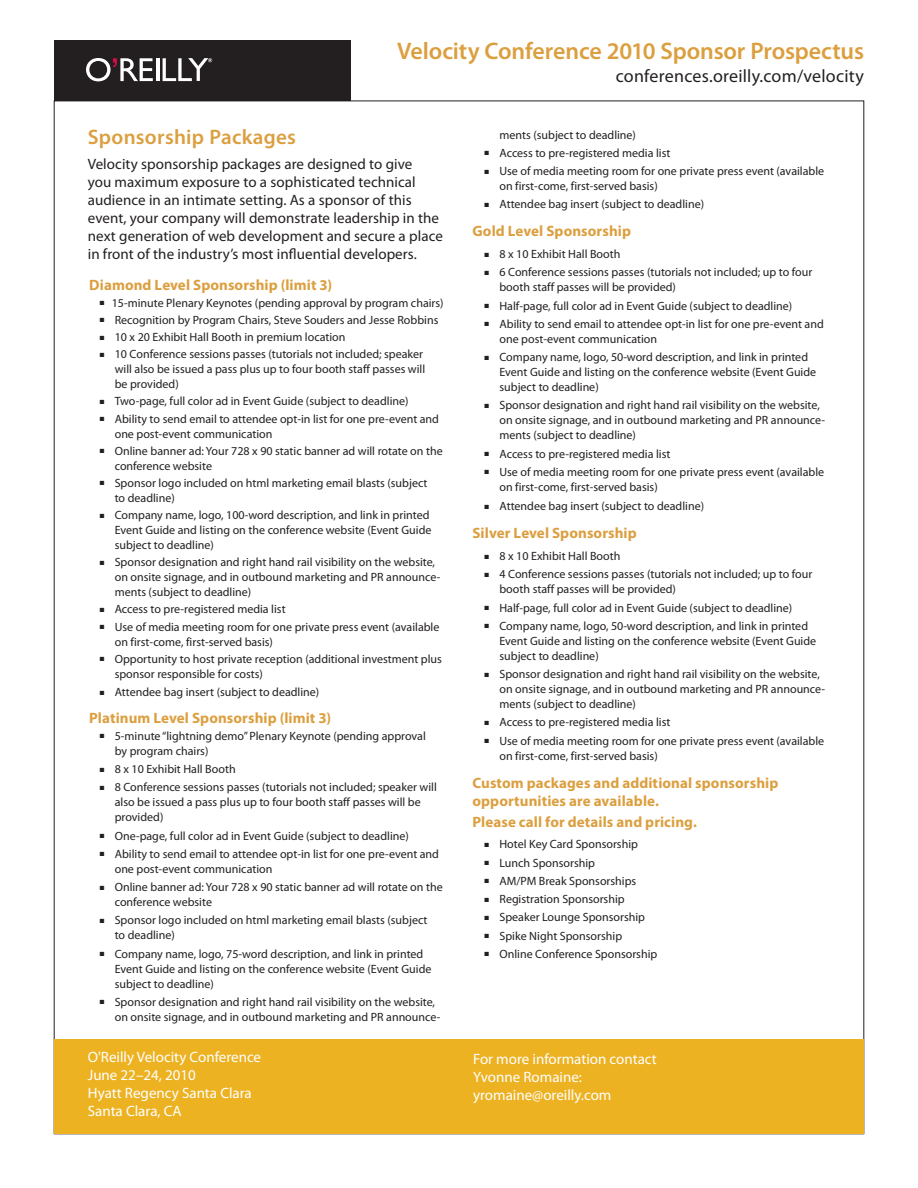
<style>
.page{position:relative;width:918px;height:1188px;background:#fff}
.page>*{position:absolute;margin:0;border:0;box-sizing:border-box;transform-origin:0 0}
.t1{font:600 24px "Myriad Pro";letter-spacing:-.005em;color:#dc9f3f}
.theme{font:600 21px "Myriad Pro";letter-spacing:.015em;color:#dc9f3f}
.t2{font:18px "Myriad Pro";letter-spacing:.01em;color:#231f20}
.text1{font:15px/18px "Myriad Pro";letter-spacing:.005em;color:#231f20}
.subhead_2{font:700 15px/18px "Myriad Pro";letter-spacing:.005em;color:#dc9f3f}
.t3{font:15px "Myriad Pro";color:#fff}
.text3__sponsor_featu{font:700 15px "Myriad Pro";letter-spacing:.005em;color:#dc9f3f}
.bullets{font:12px/15px "Myriad Pro";color:#231f20}
</style>
<div class="page">
<div style="left:54px;top:40px;width:297px;height:61px;background:#231f20"></div>
<svg style="left:86px;top:58px;width:67px;height:23px"></svg>
<hr style="left:156px;top:58px;width:3px;height:23px;background:#fff">
<svg style="left:163px;top:58px;width:49px;height:23px"></svg>
<div style="left:54px;top:1039px;width:810px;height:95px;background:#ecb222"></div>
<p class="t1" style="left:397px;top:37px;width:468px">Velocity Conference 2010 Sponsor Prospectus</p>
<p class="t2" style="left:616px;top:66px;width:250px">conferences.oreilly.com/velocity</p>
<p class="theme" style="left:88px;top:126px;width:210px">Sponsorship Packages</p>
<p class="text1" style="left:88px;top:155px;width:357px">Velocity sponsorship packages are designed to give<br>you maximum exposure to a sophisticated technical audience in an intimate setting. As a sponsor of this event, your company will demonstrate leadership in the next generation of web development and secure a place in front of the industry’s most influential developers.</p>
<p class="text3__sponsor_featu" style="left:89px;top:277px;width:244px">Diamond Level Sponsorship (limit 3)</p>
<p class="bullets" style="left:100px;top:295px;width:345px">■ 15-minute Plenary Keynotes (pending approval by program chairs)</p>
<p class="bullets" style="left:100px;top:313px;width:340px">■ Recognition by Program Chairs, Steve Souders and Jesse Robbins</p>
<p class="bullets" style="left:100px;top:330px;width:247px">■ 10 x 20 Exhibit Hall Booth in premium location</p>
<p class="bullets" style="left:115px;top:347px;width:312px;text-indent:-15px">■ 10 Conference sessions passes (tutorials not included; speaker will also be issued a pass plus up to four booth staff passes will be provided)</p>
<p class="bullets" style="left:100px;top:394px;width:310px">■ Two-page, full color ad in Event Guide (subject to deadline)</p>
<p class="bullets" style="left:115px;top:411px;width:326px;text-indent:-15px">■ Ability to send email to attendee opt-in list for one pre-event and one post-event communication</p>
<p class="bullets" style="left:115px;top:443px;width:329px;text-indent:-15px">■ Online banner ad: Your 728 x 90 static banner ad will rotate on the conference website</p>
<p class="bullets" style="left:115px;top:476px;width:314px;text-indent:-15px">■ Sponsor logo included on html marketing email blasts (subject to deadline)</p>
<p class="bullets" style="left:115px;top:508px;width:318px;text-indent:-15px">■ Company name, logo, 100-word description, and link in printed<br>Event Guide and listing on the conference website (Event Guide subject to deadline)</p>
<p class="bullets" style="left:115px;top:555px;width:327px;text-indent:-15px">■ Sponsor designation and right hand rail visibility on the website, on onsite signage, and in outbound marketing and PR announce&shy;ments (subject to deadline)</p>
<p class="bullets" style="left:100px;top:602px;width:187px">■ Access to pre-registered media list</p>
<p class="bullets" style="left:115px;top:619px;width:326px;text-indent:-15px">■ Use of media meeting room for one private press event (available on first-come, first-served basis)</p>
<p class="bullets" style="left:115px;top:651px;width:329px;text-indent:-15px">■ Opportunity to host private reception (additional investment plus sponsor responsible for costs)</p>
<p class="bullets" style="left:100px;top:685px;width:221px">■ Attendee bag insert (subject to deadline)</p>
<p class="text3__sponsor_featu" style="left:89px;top:710px;width:243px">Platinum Level Sponsorship (limit 3)</p>
<p class="bullets" style="left:115px;top:729px;width:313px;text-indent:-15px">■ 5-minute “lightning demo” Plenary Keynote (pending approval by program chairs)</p>
<p class="bullets" style="left:100px;top:762px;width:137px">■ 8 x 10 Exhibit Hall Booth</p>
<p class="bullets" style="left:115px;top:780px;width:324px;text-indent:-15px">■ 8 Conference sessions passes (tutorials not included; speaker will also be issued a pass plus up to four booth staff passes will be provided)</p>
<p class="bullets" style="left:100px;top:828px;width:311px">■ One-page, full color ad in Event Guide (subject to deadline)</p>
<p class="bullets" style="left:115px;top:847px;width:326px;text-indent:-15px">■ Ability to send email to attendee opt-in list for one pre-event and one post-event communication</p>
<p class="bullets" style="left:115px;top:880px;width:329px;text-indent:-15px">■ Online banner ad: Your 728 x 90 static banner ad will rotate on the conference website</p>
<p class="bullets" style="left:115px;top:913px;width:314px;text-indent:-15px">■ Sponsor logo included on html marketing email blasts (subject to deadline)</p>
<p class="bullets" style="left:115px;top:946px;width:318px;text-indent:-15px">■ Company name, logo, 75-word description, and link in printed<br>Event Guide and listing on the conference website (Event Guide subject to deadline)</p>
<p class="bullets" style="left:115px;top:994px;width:327px;text-indent:-15px">■ Sponsor designation and right hand rail visibility on the website, on onsite signage, and in outbound marketing and PR announce-</p>
<p class="t3" style="left:88px;top:1049px;width:175px">O'Reilly Velocity Conference</p>
<p class="t3" style="left:88px;top:1067px;width:110px">June 22–24, 2010</p>
<p class="t3" style="left:88px;top:1085px;width:166px">Hyatt Regency Santa Clara</p>
<p class="t3" style="left:88px;top:1103px;width:96px">Santa Clara, CA</p>
<p class="bullets" style="left:500px;top:127px;width:138px">ments (subject to deadline)</p>
<p class="bullets" style="left:484px;top:146px;width:187px">■ Access to pre-registered media list</p>
<p class="bullets" style="left:500px;top:164px;width:326px;text-indent:-15px">■ Use of media meeting room for one private press event (available on first-come, first-served basis)</p>
<p class="bullets" style="left:484px;top:197px;width:221px">■ Attendee bag insert (subject to deadline)</p>
<p class="subhead_2" style="left:472px;top:222px;width:160px">Gold Level Sponsorship</p>
<p class="bullets" style="left:484px;top:247px;width:137px">■ 8 x 10 Exhibit Hall Booth</p>
<p class="bullets" style="left:500px;top:265px;width:314px;text-indent:-15px">■ 6 Conference sessions passes (tutorials not included; up to four booth staff passes will be provided)</p>
<p class="bullets" style="left:484px;top:298px;width:309px">■ Half-page, full color ad in Event Guide (subject to deadline)</p>
<p class="bullets" style="left:500px;top:316px;width:326px;text-indent:-15px">■ Ability to send email to attendee opt-in list for one pre-event and one post-event communication</p>
<p class="bullets" style="left:500px;top:350px;width:318px;text-indent:-15px">■ Company name, logo, 50-word description, and link in printed<br>Event Guide and listing on the conference website (Event Guide subject to deadline)</p>
<p class="bullets" style="left:500px;top:398px;width:327px;text-indent:-15px">■ Sponsor designation and right hand rail visibility on the website, on onsite signage, and in outbound marketing and PR announce&shy;ments (subject to deadline)</p>
<p class="bullets" style="left:484px;top:446px;width:187px">■ Access to pre-registered media list</p>
<p class="bullets" style="left:500px;top:464px;width:326px;text-indent:-15px">■ Use of media meeting room for one private press event (available on first-come, first-served basis)</p>
<p class="bullets" style="left:484px;top:499px;width:221px">■ Attendee bag insert (subject to deadline)</p>
<p class="subhead_2" style="left:472px;top:525px;width:166px">Silver Level Sponsorship</p>
<p class="bullets" style="left:484px;top:549px;width:137px">■ 8 x 10 Exhibit Hall Booth</p>
<p class="bullets" style="left:500px;top:567px;width:314px;text-indent:-15px">■ 4 Conference sessions passes (tutorials not included; up to four booth staff passes will be provided)</p>
<p class="bullets" style="left:484px;top:600px;width:309px">■ Half-page, full color ad in Event Guide (subject to deadline)</p>
<p class="bullets" style="left:500px;top:619px;width:318px;text-indent:-15px">■ Company name, logo, 50-word description, and link in printed<br>Event Guide and listing on the conference website (Event Guide subject to deadline)</p>
<p class="bullets" style="left:500px;top:667px;width:327px;text-indent:-15px">■ Sponsor designation and right hand rail visibility on the website, on onsite signage, and in outbound marketing and PR announce&shy;ments (subject to deadline)</p>
<p class="bullets" style="left:484px;top:715px;width:187px">■ Access to pre-registered media list</p>
<p class="bullets" style="left:500px;top:733px;width:326px;text-indent:-15px">■ Use of media meeting room for one private press event (available on first-come, first-served basis)</p>
<p class="subhead_2" style="left:472px;top:774px;width:307px">Custom packages and additional sponsorship opportunities are available.</p>
<p class="subhead_2" style="left:472px;top:813px;width:226px">Please call for details and pricing.</p>
<p class="bullets" style="left:484px;top:837px;width:155px">■ Hotel Key Card Sponsorship</p>
<p class="bullets" style="left:484px;top:855px;width:112px">■ Lunch Sponsorship</p>
<p class="bullets" style="left:484px;top:874px;width:153px">■ AM/PM Break Sponsorships</p>
<p class="bullets" style="left:484px;top:892px;width:142px">■ Registration Sponsorship</p>
<p class="bullets" style="left:484px;top:910px;width:162px">■ Speaker Lounge Sponsorship</p>
<p class="bullets" style="left:484px;top:928px;width:139px">■ Spike Night Sponsorship</p>
<p class="bullets" style="left:484px;top:947px;width:174px">■ Online Conference Sponsorship</p>
<p class="t3" style="left:473px;top:1050px;width:185px">For more information contact</p>
<p class="t3" style="left:473px;top:1068px;width:110px">Yvonne Romaine:</p>
<p class="t3" style="left:473px;top:1086px;width:140px">yromaine@oreilly.com</p>
</div>
